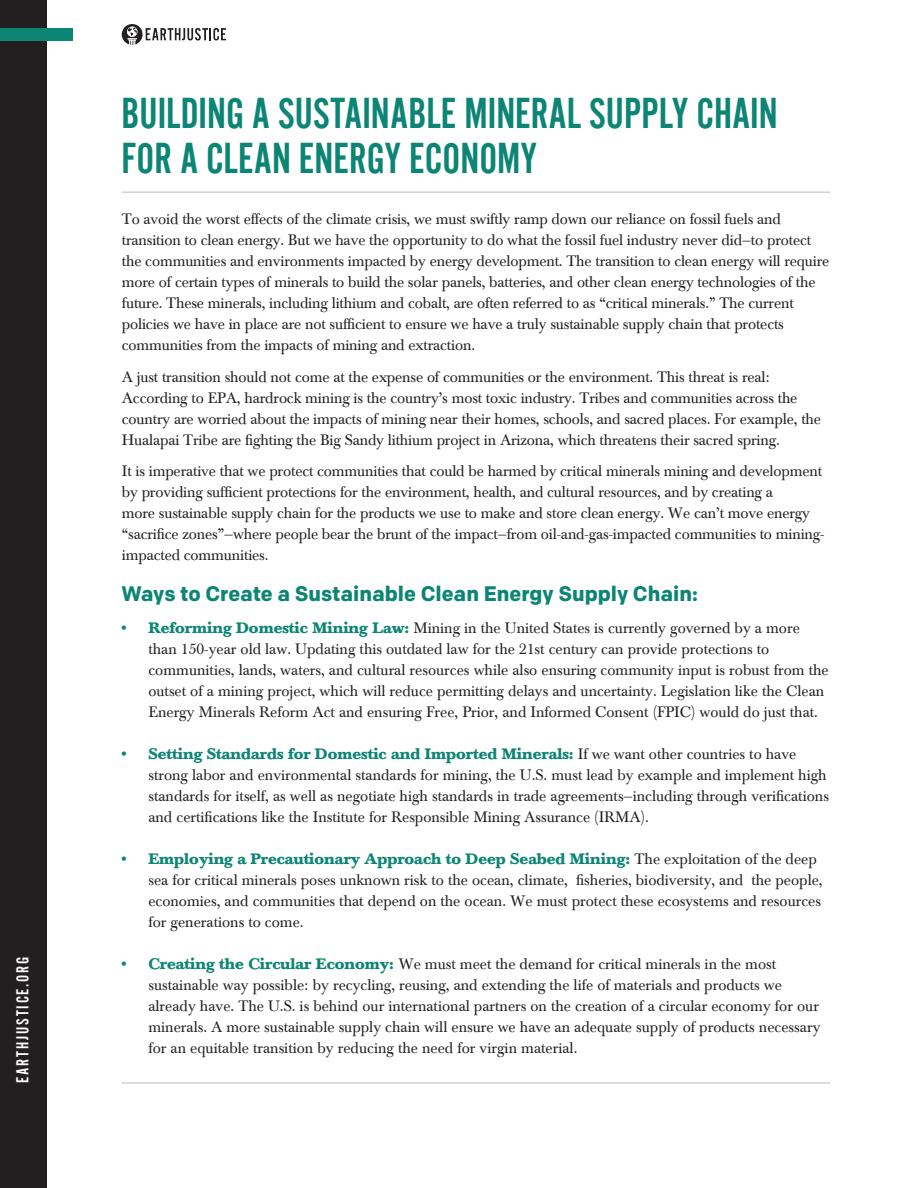
<style>
.page{position:relative;width:918px;height:1188px;background:#fff}
.page>*{position:absolute;margin:0;border:0;box-sizing:border-box;transform-origin:0 0}
.t1{font:45px/45px "Alternate Gothic Com No 2";color:#0c8575}
.t2{font:700 21px "Colfax";color:#0c8575}
.t3{font:18px "Alternate Gothic Com No 2";letter-spacing:.1em;color:#fff}
.t4{font:15px/21px "Baskerville BE";letter-spacing:-.01em;color:#231f20}
.s1{font-weight:700;color:#0c8575}
</style>
<div class="page">
<div style="left:0;top:0;width:47px;height:1188px;background:#231f20"></div>
<div style="left:0;top:29px;width:74px;height:12px;background:#0c8575"></div>
<hr style="left:122px;top:191px;width:708px;height:2px;background:#d1d2d4">
<svg style="left:121px;top:24px;width:105px;height:21px"></svg>
<hr style="left:122px;top:1082px;width:708px;height:2px;background:#d1d2d4">
<p class="t3" style="left:12px;top:1083px;width:128px;rotate:-90deg">EARTHJUSTICE.ORG</p>
<h1 class="t1" style="left:122px;top:89px;width:658px">BUILDING A SUSTAINABLE MINERAL SUPPLY CHAIN<br>FOR A CLEAN ENERGY ECONOMY</h1>
<p class="t4" style="left:122px;top:210px;width:709px">To avoid the worst effects of the climate crisis, we must swiftly ramp down our reliance on fossil fuels and transition to clean energy. But we have the opportunity to do what the fossil fuel industry never did—to protect the communities and environments impacted by energy development. The transition to clean energy will require more of certain types of minerals to build the solar panels, batteries, and other clean energy technologies of the future. These minerals, including lithium and cobalt, are often referred to as “critical minerals.” The current policies we have in place are not sufficient to ensure we have a truly sustainable supply chain that protects communities from the impacts of mining and extraction.</p>
<p class="t4" style="left:122px;top:367px;width:701px">A just transition should not come at the expense of communities or the environment. This threat is real:<br>According to EPA, hardrock mining is the country’s most toxic industry. Tribes and communities across the country are worried about the impacts of mining near their homes, schools, and sacred places. For example, the Hualapai Tribe are fighting the Big Sandy lithium project in Arizona, which threatens their sacred spring.</p>
<p class="t4" style="left:122px;top:462px;width:704px">It is imperative that we protect communities that could be harmed by critical minerals mining and development by providing sufficient protections for the environment, health, and cultural resources, and by creating a<br>more sustainable supply chain for the products we use to make and store clean energy. We can’t move energy “sacrifice zones”—where people bear the brunt of the impact—from oil-and-gas-impacted communities to mining&shy;impacted communities.</p>
<h2 class="t2" style="left:122px;top:586px;width:578px">Ways to Create a Sustainable Clean Energy Supply Chain:</h2>
<p class="t4" style="left:148px;top:617px;width:682px;text-indent:-27px"><span class="s1">• Reforming Domestic Mining Law:</span> Mining in the United States is currently governed by a more than 150-year old law. Updating this outdated law for the 21st century can provide protections to communities, lands, waters, and cultural resources while also ensuring community input is robust from the outset of a mining project, which will reduce permitting delays and uncertainty. Legislation like the Clean Energy Minerals Reform Act and ensuring Free, Prior, and Informed Consent (FPIC) would do just that.</p>
<p class="t4" style="left:148px;top:744px;width:682px;text-indent:-27px"><span class="s1">• Setting Standards for Domestic and Imported Minerals:</span> If we want other countries to have strong labor and environmental standards for mining, the U.S. must lead by example and implement high standards for itself, as well as negotiate high standards in trade agreements—including through verifications and certifications like the Institute for Responsible Mining Assurance (IRMA).</p>
<p class="t4" style="left:148px;top:849px;width:676px;text-indent:-27px"><span class="s1">• Employing a Precautionary Approach to Deep Seabed Mining:</span> The exploitation of the deep sea for critical minerals poses unknown risk to the ocean, climate, fisheries, biodiversity, and the people, economies, and communities that depend on the ocean. We must protect these ecosystems and resources for generations to come.</p>
<p class="t4" style="left:148px;top:954px;width:674px;text-indent:-27px"><span class="s1">• Creating the Circular Economy:</span> We must meet the demand for critical minerals in the most sustainable way possible: by recycling, reusing, and extending the life of materials and products we already have. The U.S. is behind our international partners on the creation of a circular economy for our minerals. A more sustainable supply chain will ensure we have an adequate supply of products necessary for an equitable transition by reducing the need for virgin material.</p>
</div>
